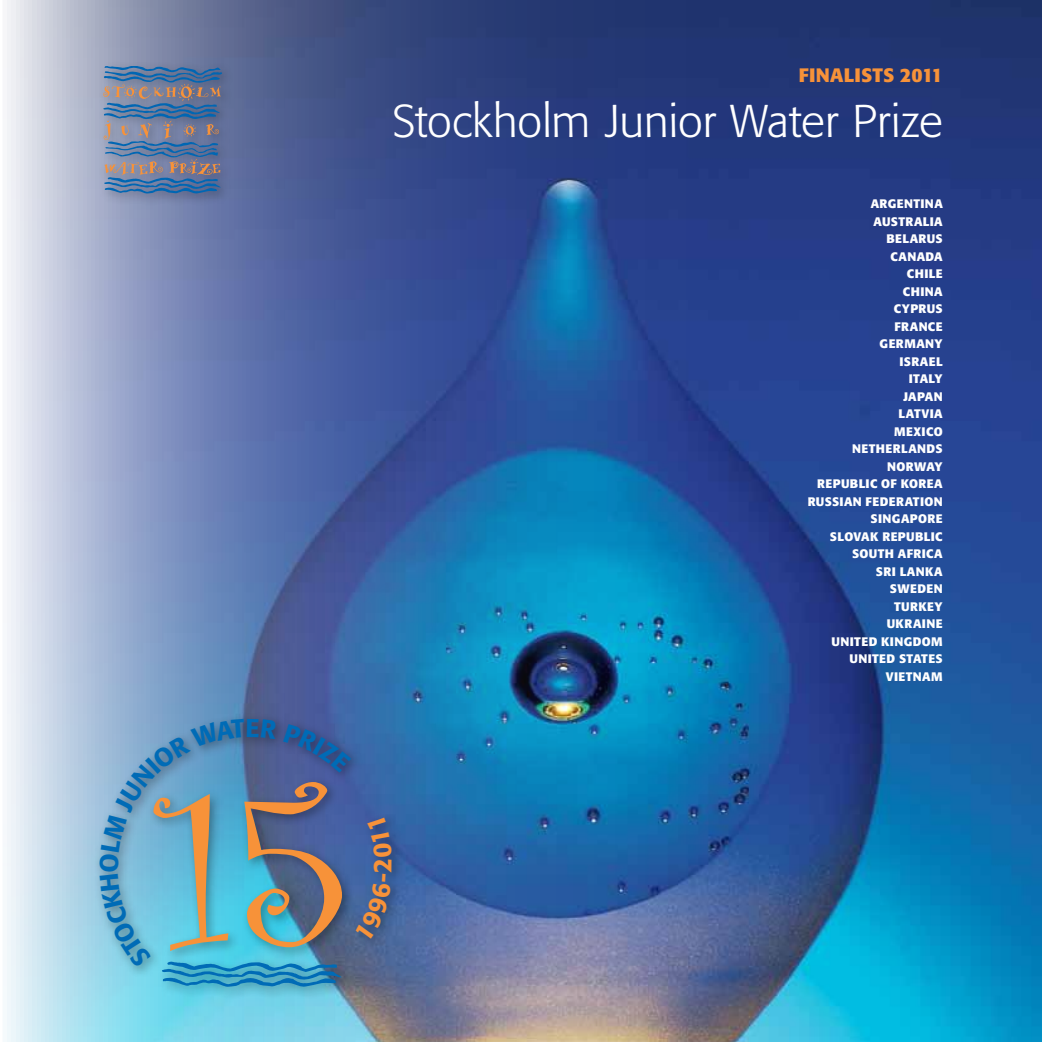
<style>
.page{position:relative;width:1042px;height:1042px;background:#fff}
.page>*{position:absolute;margin:0;border:0;box-sizing:border-box;transform-origin:0 0}
.t1{font:300 45.5px "Formata";color:#fff}
.t2{font:700 19.25px "Formata";letter-spacing:.015em;color:#f79239}
.t3{font:700 12.25px "Formata";letter-spacing:.035em;color:#fff}
.s1{font-style:inherit}
</style>
<div class="page">
<img style="left:7px;top:0;width:1035px;height:1042px">
<div style="left:98px;top:61px;width:136px;height:145px;background:#000;opacity:.35"></div>
<svg style="left:103px;top:67px;width:119px;height:126px;background:#6a7c9c"></svg>
<div style="left:94px;top:712px;width:311px;height:287px;background:#000;opacity:.35"></div>
<img style="left:99px;top:719px;width:293px;height:268px">
<h2 class="t2" style="left:799px;top:63px;width:145px">FINALISTS <span class="s1">2011</span></h2>
<h1 class="t1" style="left:392px;top:94px;width:552px">Stockholm Junior Water Prize</h1>
<p class="t3" style="left:871px;top:196px;width:74px">ARGENTINA</p>
<p class="t3" style="left:873px;top:214px;width:71px">AUSTRALIA</p>
<p class="t3" style="left:886px;top:231px;width:58px">BELARUS</p>
<p class="t3" style="left:890px;top:249px;width:54px">CANADA</p>
<p class="t3" style="left:907px;top:266px;width:37px">CHILE</p>
<p class="t3" style="left:903px;top:284px;width:41px">CHINA</p>
<p class="t3" style="left:894px;top:301px;width:34px">CYPRUS</p>
<p class="t3" style="left:894px;top:319px;width:50px">FRANCE</p>
<p class="t3" style="left:879px;top:336px;width:65px">GERMANY</p>
<p class="t3" style="left:899px;top:354px;width:45px">ISRAEL</p>
<p class="t3" style="left:909px;top:371px;width:35px">ITALY</p>
<p class="t3" style="left:903px;top:389px;width:41px">JAPAN</p>
<p class="t3" style="left:898px;top:406px;width:46px">LATVIA</p>
<p class="t3" style="left:894px;top:424px;width:50px">MEXICO</p>
<p class="t3" style="left:852px;top:441px;width:92px">NETHERLANDS</p>
<p class="t3" style="left:887px;top:459px;width:57px">NORWAY</p>
<p class="t3" style="left:817px;top:476px;width:127px">REPUBLIC OF KOREA</p>
<p class="t3" style="left:807px;top:494px;width:137px">RUSSIAN FEDERATION</p>
<p class="t3" style="left:870px;top:511px;width:74px">SINGAPORE</p>
<p class="t3" style="left:830px;top:529px;width:114px">SLOVAK REPUBLIC</p>
<p class="t3" style="left:852px;top:546px;width:92px">SOUTH AFRICA</p>
<p class="t3" style="left:876px;top:564px;width:68px">SRI LANKA</p>
<p class="t3" style="left:890px;top:581px;width:54px">SWEDEN</p>
<p class="t3" style="left:894px;top:599px;width:50px">TURKEY</p>
<p class="t3" style="left:887px;top:616px;width:57px">UKRAINE</p>
<p class="t3" style="left:831px;top:634px;width:113px">UNITED KINGDOM</p>
<p class="t3" style="left:849px;top:651px;width:95px">UNITED STATES</p>
<p class="t3" style="left:885px;top:669px;width:58px">VIETNAM</p>
</div>
